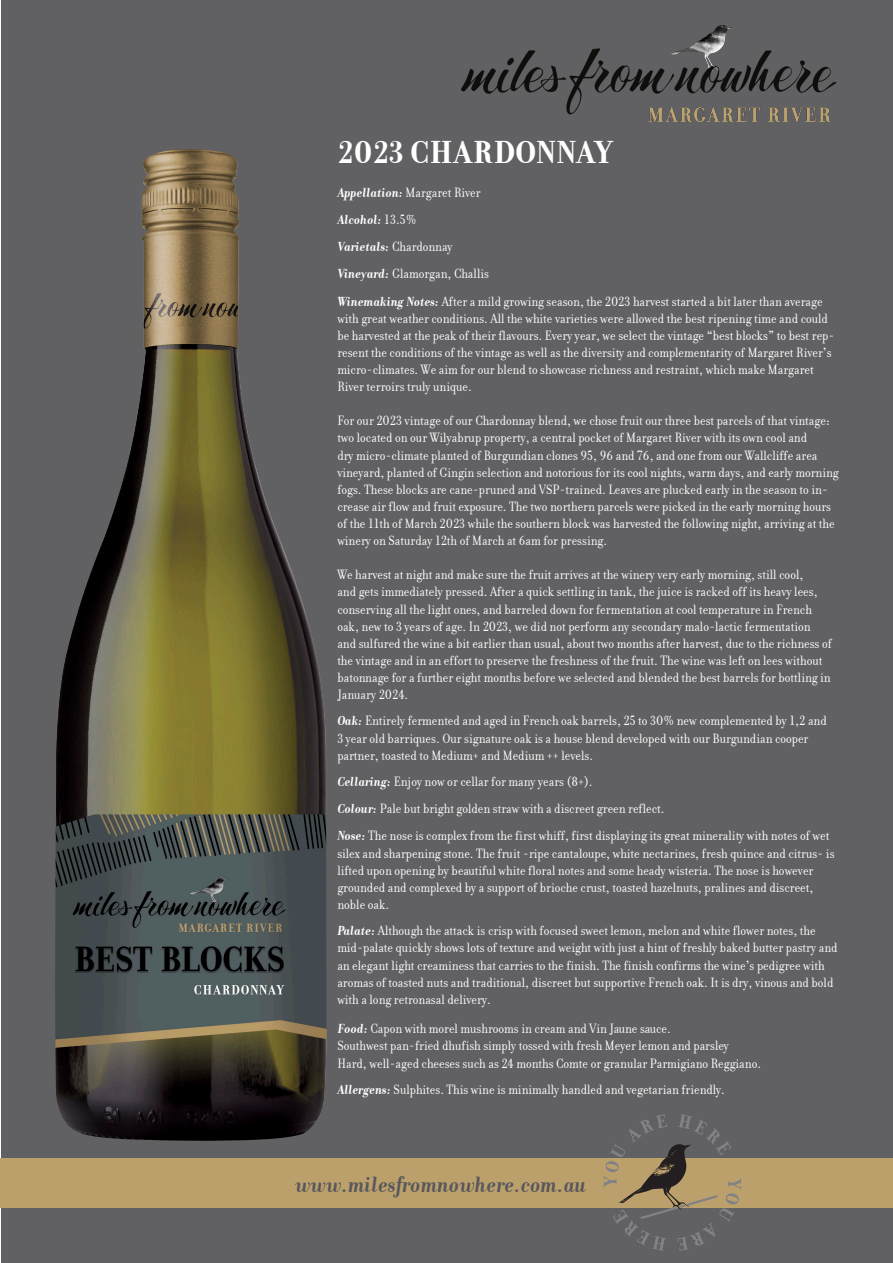
<style>
.page{position:relative;width:893px;height:1263px;background:#fff}
.page>*{position:absolute;margin:0;border:0;box-sizing:border-box;transform-origin:0 0}
.t1{font:700 34.5px "Donatora";color:#fff}
.t2{font:italic 700 24px "Donatora";color:#58585b}
.t3{font:14.25px/17.1px "Donatora";color:#fff}
.t4{font:italic 700 14.25px "Donatora";color:#fff}
.s1{font-weight:700;font-style:italic}
.s2{font-weight:400;font-style:normal}
</style>
<div class="page">
<div style="left:1px;top:0;width:892px;height:1263px;background:#616063"></div>
<div style="left:0;top:1159px;width:893px;height:49px;background:#bca06c"></div>
<svg style="left:604px;top:1114px;width:137px;height:137px"></svg>
<img style="left:461px;top:26px;width:376px;height:95px">
<img style="left:55px;top:149px;width:272px;height:992px">
<p class="t1" style="left:337px;top:134px;width:277px">2023 CHARDONNAY</p>
<p class="t3" style="left:337px;top:184px;width:145px"><span class="s1">Appellation:</span> Margaret River</p>
<p class="t4" style="left:337px;top:212px;width:81px">Alcohol: <span class="s2">13.5%</span></p>
<p class="t4" style="left:337px;top:239px;width:117px">Varietals: <span class="s2">Chardonnay</span></p>
<p class="t3" style="left:337px;top:265px;width:153px"><span class="s1">Vineyard:</span> Glamorgan, Challis</p>
<p class="t3" style="left:337px;top:293px;width:499px"><span class="s1">Winemaking Notes:</span> After a mild growing season, the 2023 harvest started a bit later than average with great weather conditions. All the white varieties were allowed the best ripening time and could be harvested at the peak of their flavours. Every year, we select the vintage “best blocks” to best rep&shy;resent the conditions of the vintage as well as the diversity and complementarity of Margaret River’s micro-climates. We aim for our blend to showcase richness and restraint, which make Margaret River terroirs truly unique.</p>
<p class="t3" style="left:337px;top:412px;width:503px">For our 2023 vintage of our Chardonnay blend, we chose fruit our three best parcels of that vintage: two located on our Wilyabrup property, a central pocket of Margaret River with its own cool and<br>dry micro-climate planted of Burgundian clones 95, 96 and 76, and one from our Wallcliffe area vineyard, planted of Gingin selection and notorious for its cool nights, warm days, and early morning fogs. These blocks are cane-pruned and VSP-trained. Leaves are plucked early in the season to in&shy;crease air flow and fruit exposure. The two northern parcels were picked in the early morning hours of the 11th of March 2023 while the southern block was harvested the following night, arriving at the winery on Saturday 12th of March at 6am for pressing.</p>
<p class="t3" style="left:337px;top:566px;width:496px">We harvest at night and make sure the fruit arrives at the winery very early morning, still cool,<br>and gets immediately pressed. After a quick settling in tank, the juice is racked off its heavy lees, conserving all the light ones, and barreled down for fermentation at cool temperature in French oak, new to 3 years of age. In 2023, we did not perform any secondary malo-lactic fermentation and sulfured the wine a bit earlier than usual, about two months after harvest, due to the richness of the vintage and in an effort to preserve the freshness of the fruit. The wine was left on lees without batonnage for a further eight months before we selected and blended the best barrels for bottling in January 2024.</p>
<p class="t3" style="left:337px;top:712px;width:491px"><span class="s1">Oak:</span> Entirely fermented and aged in French oak barrels, 25 to 30% new complemented by 1,2 and<br>3 year old barriques. Our signature oak is a house blend developed with our Burgundian cooper partner, toasted to Medium+ and Medium ++ levels.</p>
<p class="t3" style="left:337px;top:773px;width:257px"><span class="s1">Cellaring:</span> Enjoy now or cellar for many years (8+).</p>
<p class="t3" style="left:337px;top:800px;width:329px"><span class="s1">Colour:</span> Pale but bright golden straw with a discreet green reflect.</p>
<p class="t3" style="left:337px;top:827px;width:499px"><span class="s1">Nose:</span> The nose is complex from the first whiff, first displaying its great minerality with notes of wet silex and sharpening stone. The fruit -ripe cantaloupe, white nectarines, fresh quince and citrus- is lifted upon opening by beautiful white floral notes and some heady wisteria. The nose is however grounded and complexed by a support of brioche crust, toasted hazelnuts, pralines and discreet, noble oak.</p>
<p class="t3" style="left:337px;top:922px;width:502px"><span class="s1">Palate:</span> Although the attack is crisp with focused sweet lemon, melon and white flower notes, the mid-palate quickly shows lots of texture and weight with just a hint of freshly baked butter pastry and an elegant light creaminess that carries to the finish. The finish confirms the wine’s pedigree with aromas of toasted nuts and traditional, discreet but supportive French oak. It is dry, vinous and bold with a long retronasal delivery.</p>
<p class="t3" style="left:337px;top:1020px;width:335px"><span class="s1">Food:</span> Capon with morel mushrooms in cream and Vin Jaune sauce.</p>
<p class="t3" style="left:337px;top:1037px;width:393px">Southwest pan-fried dhufish simply tossed with fresh Meyer lemon and parsley</p>
<p class="t3" style="left:337px;top:1054px;width:425px">Hard, well-aged cheeses such as 24 months Comte or granular Parmigiano Reggiano.</p>
<p class="t3" style="left:337px;top:1081px;width:389px"><span class="s1">Allergens:</span> Sulphites. This wine is minimally handled and vegetarian friendly.</p>
<h2 class="t2" style="left:295px;top:1171px;width:293px">www.milesfromnowhere.com.au</h2>
</div>
